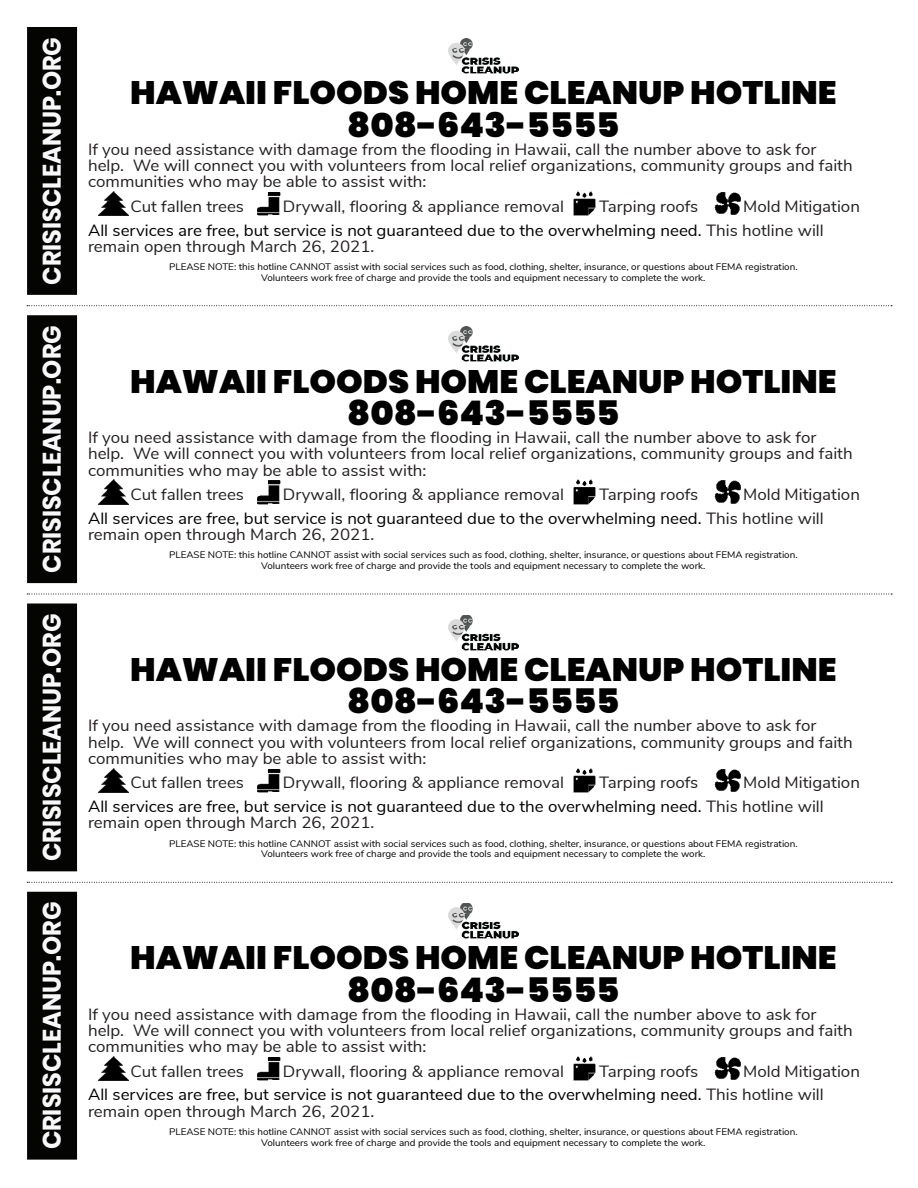
<style>
.page{position:relative;width:918px;height:1188px;background:#fff}
.page>*{position:absolute;margin:0;border:0;box-sizing:border-box;transform-origin:0 0}
.t1{font:900 33.75px "Poppins";color:#000;scale:1.04 1}
.t2{font:900 32.4px "Poppins";color:#000;scale:1.04 1}
.t3{font:700 25.35px "Poppins";color:#f8f8fa;scale:.96 1}
.t4{font:16.2px/16.2px "Nunito Sans";color:#231f20;scale:1.04 1}
.t5{font:16.2px/16.2px "Nunito Sans";color:#000;scale:1.04 1}
.t6{font:9.45px/10.8px "Nunito Sans";color:#000;text-align:center;scale:1.04 1}
.s1{color:#231f20}
</style>
<div class="page">
<img style="left:449px;top:903px;width:69px;height:36px">
<div style="left:28px;top:892px;width:48px;height:267px;background:#040503"></div>
<div style="left:27px;top:892px;width:50px;height:268px;border:1px solid #040503"></div>
<img style="left:99px;top:1056px;width:29px;height:25px">
<img style="left:257px;top:1057px;width:23px;height:24px">
<img style="left:573px;top:1056px;width:23px;height:25px">
<img style="left:714px;top:1057px;width:27px;height:23px">
<img style="left:449px;top:39px;width:69px;height:35px">
<div style="left:28px;top:28px;width:48px;height:266px;background:#040503"></div>
<div style="left:27px;top:27px;width:50px;height:268px;border:1px solid #040503"></div>
<img style="left:99px;top:192px;width:29px;height:24px">
<img style="left:257px;top:192px;width:23px;height:24px">
<img style="left:573px;top:192px;width:23px;height:24px">
<img style="left:714px;top:192px;width:27px;height:23px">
<img style="left:449px;top:327px;width:69px;height:35px">
<div style="left:28px;top:316px;width:48px;height:266px;background:#040503"></div>
<div style="left:27px;top:315px;width:50px;height:268px;border:1px solid #040503"></div>
<img style="left:99px;top:480px;width:29px;height:24px">
<img style="left:257px;top:480px;width:23px;height:24px">
<img style="left:573px;top:480px;width:23px;height:24px">
<img style="left:714px;top:480px;width:27px;height:24px">
<img style="left:449px;top:615px;width:69px;height:36px">
<div style="left:28px;top:604px;width:48px;height:267px;background:#040503"></div>
<div style="left:27px;top:603px;width:50px;height:268px;border:1px solid #040503"></div>
<img style="left:99px;top:768px;width:29px;height:24px">
<img style="left:257px;top:769px;width:23px;height:23px">
<img style="left:573px;top:768px;width:23px;height:24px">
<img style="left:714px;top:769px;width:27px;height:23px">
<svg style="left:27px;top:305px;width:865px;height:1px"></svg>
<svg style="left:27px;top:594px;width:865px;height:1px"></svg>
<svg style="left:27px;top:882px;width:865px;height:1px"></svg>
<p class="t3" style="left:37px;top:285px;width:259px;rotate:-90deg">CRISISCLEANUP.ORG</p>
<p class="t3" style="left:37px;top:573px;width:259px;rotate:-90deg">CRISISCLEANUP.ORG</p>
<p class="t3" style="left:37px;top:861px;width:259px;rotate:-90deg">CRISISCLEANUP.ORG</p>
<p class="t3" style="left:37px;top:1149px;width:259px;rotate:-90deg">CRISISCLEANUP.ORG</p>
<p class="t2" style="left:130px;top:74px;width:681px">HAWAII FLOODS HOME CLEANUP HOTLINE</p>
<p class="t1" style="left:347px;top:106px;width:263px">808-643-5555</p>
<p class="t4" style="left:88px;top:140px;width:737px">If you need assistance with damage from the flooding in Hawaii, call the number above to ask for help. We will connect you with volunteers from local relief organizations, community groups and faith communities who may be able to assist with:</p>
<p class="t5" style="left:88px;top:221px;width:709px">All services are free, but service is not guaranteed due to the overwhelming need. <span class="s1">This hotline will remain open through March 26, 2021.</span></p>
<p class="t4" style="left:130px;top:197px;width:111px">Cut fallen trees</p>
<p class="t4" style="left:283px;top:197px;width:272px">Drywall, flooring &amp; appliance removal</p>
<p class="t4" style="left:599px;top:197px;width:97px">Tarping roofs</p>
<p class="t4" style="left:743px;top:197px;width:114px">Mold Mitigation</p>
<p class="t6" style="left:169px;top:261px;width:606px">PLEASE NOTE: this hotline CANNOT assist with social services such as food, clothing, shelter, insurance, or questions about FEMA registration.<br>Volunteers work free of charge and provide the tools and equipment necessary to complete the work.</p>
<p class="t2" style="left:130px;top:363px;width:681px">HAWAII FLOODS HOME CLEANUP HOTLINE</p>
<p class="t1" style="left:347px;top:394px;width:263px">808-643-5555</p>
<p class="t4" style="left:88px;top:428px;width:737px">If you need assistance with damage from the flooding in Hawaii, call the number above to ask for help. We will connect you with volunteers from local relief organizations, community groups and faith communities who may be able to assist with:</p>
<p class="t5" style="left:88px;top:509px;width:709px">All services are free, but service is not guaranteed due to the overwhelming need. <span class="s1">This hotline will remain open through March 26, 2021.</span></p>
<p class="t4" style="left:130px;top:486px;width:111px">Cut fallen trees</p>
<p class="t4" style="left:283px;top:486px;width:272px">Drywall, flooring &amp; appliance removal</p>
<p class="t4" style="left:599px;top:486px;width:97px">Tarping roofs</p>
<p class="t4" style="left:743px;top:486px;width:114px">Mold Mitigation</p>
<p class="t6" style="left:169px;top:549px;width:606px">PLEASE NOTE: this hotline CANNOT assist with social services such as food, clothing, shelter, insurance, or questions about FEMA registration.<br>Volunteers work free of charge and provide the tools and equipment necessary to complete the work.</p>
<p class="t2" style="left:130px;top:651px;width:681px">HAWAII FLOODS HOME CLEANUP HOTLINE</p>
<p class="t1" style="left:347px;top:682px;width:263px">808-643-5555</p>
<p class="t4" style="left:88px;top:717px;width:737px">If you need assistance with damage from the flooding in Hawaii, call the number above to ask for help. We will connect you with volunteers from local relief organizations, community groups and faith communities who may be able to assist with:</p>
<p class="t5" style="left:88px;top:798px;width:709px">All services are free, but service is not guaranteed due to the overwhelming need. <span class="s1">This hotline will remain open through March 26, 2021.</span></p>
<p class="t4" style="left:130px;top:774px;width:111px">Cut fallen trees</p>
<p class="t4" style="left:283px;top:774px;width:272px">Drywall, flooring &amp; appliance removal</p>
<p class="t4" style="left:599px;top:774px;width:97px">Tarping roofs</p>
<p class="t4" style="left:743px;top:774px;width:114px">Mold Mitigation</p>
<p class="t6" style="left:169px;top:837px;width:606px">PLEASE NOTE: this hotline CANNOT assist with social services such as food, clothing, shelter, insurance, or questions about FEMA registration.<br>Volunteers work free of charge and provide the tools and equipment necessary to complete the work.</p>
<p class="t2" style="left:130px;top:939px;width:681px">HAWAII FLOODS HOME CLEANUP HOTLINE</p>
<p class="t1" style="left:347px;top:970px;width:263px">808-643-5555</p>
<p class="t4" style="left:88px;top:1005px;width:737px">If you need assistance with damage from the flooding in Hawaii, call the number above to ask for help. We will connect you with volunteers from local relief organizations, community groups and faith communities who may be able to assist with:</p>
<p class="t5" style="left:88px;top:1086px;width:709px">All services are free, but service is not guaranteed due to the overwhelming need. <span class="s1">This hotline will remain open through March 26, 2021.</span></p>
<p class="t4" style="left:130px;top:1062px;width:111px">Cut fallen trees</p>
<p class="t4" style="left:283px;top:1062px;width:272px">Drywall, flooring &amp; appliance removal</p>
<p class="t4" style="left:599px;top:1062px;width:97px">Tarping roofs</p>
<p class="t4" style="left:743px;top:1062px;width:114px">Mold Mitigation</p>
<p class="t6" style="left:169px;top:1126px;width:606px">PLEASE NOTE: this hotline CANNOT assist with social services such as food, clothing, shelter, insurance, or questions about FEMA registration.<br>Volunteers work free of charge and provide the tools and equipment necessary to complete the work.</p>
</div>
